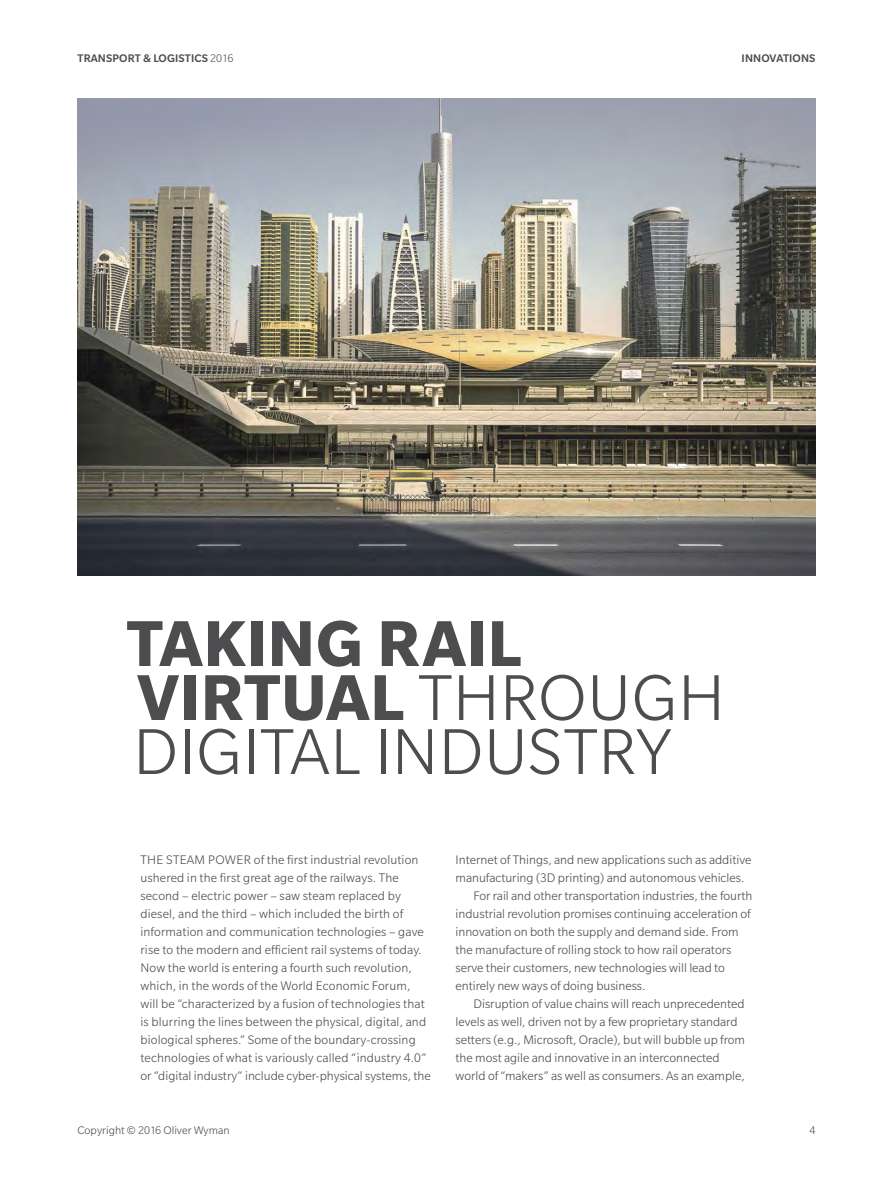
<style>
.page{position:relative;width:893px;height:1188px;background:#fff}
.page>*{position:absolute;margin:0;border:0;box-sizing:border-box;transform-origin:0 0}
.t1{font:300 70.5px/54px "Slate Pro";letter-spacing:.005em;color:#4d4d4f}
.t2{font:300 13.5px/18px "Slate Pro";color:#4d4d4f}
.t3{font:500 12px "Slate Pro";letter-spacing:.01em;color:#4d4d4f}
.t4{font:300 12px "Slate Pro";color:#4d4d4f}
.s1{font-weight:300}
.s2{font-weight:700}
</style>
<div class="page">
<img style="left:77px;top:99px;width:738px;height:477px">
<p class="t3" style="left:78px;top:52px;width:157px">TRANSPORT &amp; LOGISTICS <span class="s1">2016</span></p>
<p class="t3" style="left:742px;top:52px;width:13px">INNO</p>
<p class="t3" style="left:770px;top:52px;width:9px">VATIONS</p>
<h1 class="t1" style="left:127px;top:616px;width:600px"><span class="s2">TAKING RAIL<br>VIRTUAL</span> THROUGH<br>DIGITAL INDUSTRY</h1>
<p class="t2" style="left:140px;top:851px;width:292px">THE STEAM POWER of the first industrial revolution ushered in the first great age of the railways. The second – electric power – saw steam replaced by diesel, and the third – which included the birth of information and communication technologies – gave rise to the modern and efficient rail systems of today.<br>Now the world is entering a fourth such revolution, which, in the words of the World Economic Forum, will be “characterized by a fusion of technologies that is blurring the lines between the physical, digital, and biological spheres.” Some of the boundary-crossing technologies of what is variously called “industry 4.0” or “digital industry” include cyber-physical systems, the</p>
<p class="t2" style="left:455px;top:851px;width:297px">Internet of Things, and new applications such as additive</p>
<p class="t2" style="left:455px;top:869px;width:290px">manufacturing (3D printing) and autonomous vehicles.</p>
<p class="t2" style="left:473px;top:887px;width:281px">For rail and other transportation industries, the fourth</p>
<p class="t2" style="left:455px;top:905px;width:297px">industrial revolution promises continuing acceleration of</p>
<p class="t2" style="left:455px;top:923px;width:285px">innovation on both the supply and demand side. From</p>
<p class="t2" style="left:455px;top:941px;width:277px">the manufacture of rolling stock to how rail operators</p>
<p class="t2" style="left:455px;top:959px;width:271px">serve their customers, new technologies will lead to</p>
<p class="t2" style="left:455px;top:977px;width:192px">entirely new ways of doing business.</p>
<p class="t2" style="left:473px;top:995px;width:273px">Disruption of value chains will reach unprecedented</p>
<p class="t2" style="left:455px;top:1013px;width:284px">levels as well, driven not by a few proprietary standard</p>
<p class="t2" style="left:455px;top:1031px;width:291px">setters (e.g., Microsoft, Oracle), but will bubble up from</p>
<p class="t2" style="left:455px;top:1049px;width:266px">the most agile and innovative in an interconnected</p>
<p class="t2" style="left:455px;top:1067px;width:291px">world of “makers” as well as consumers. As an example,</p>
<p class="t4" style="left:77px;top:1124px;width:154px">Copyright © 2016 Oliver Wyman</p>
<p class="t4" style="left:809px;top:1124px;width:7px">4</p>
</div>
